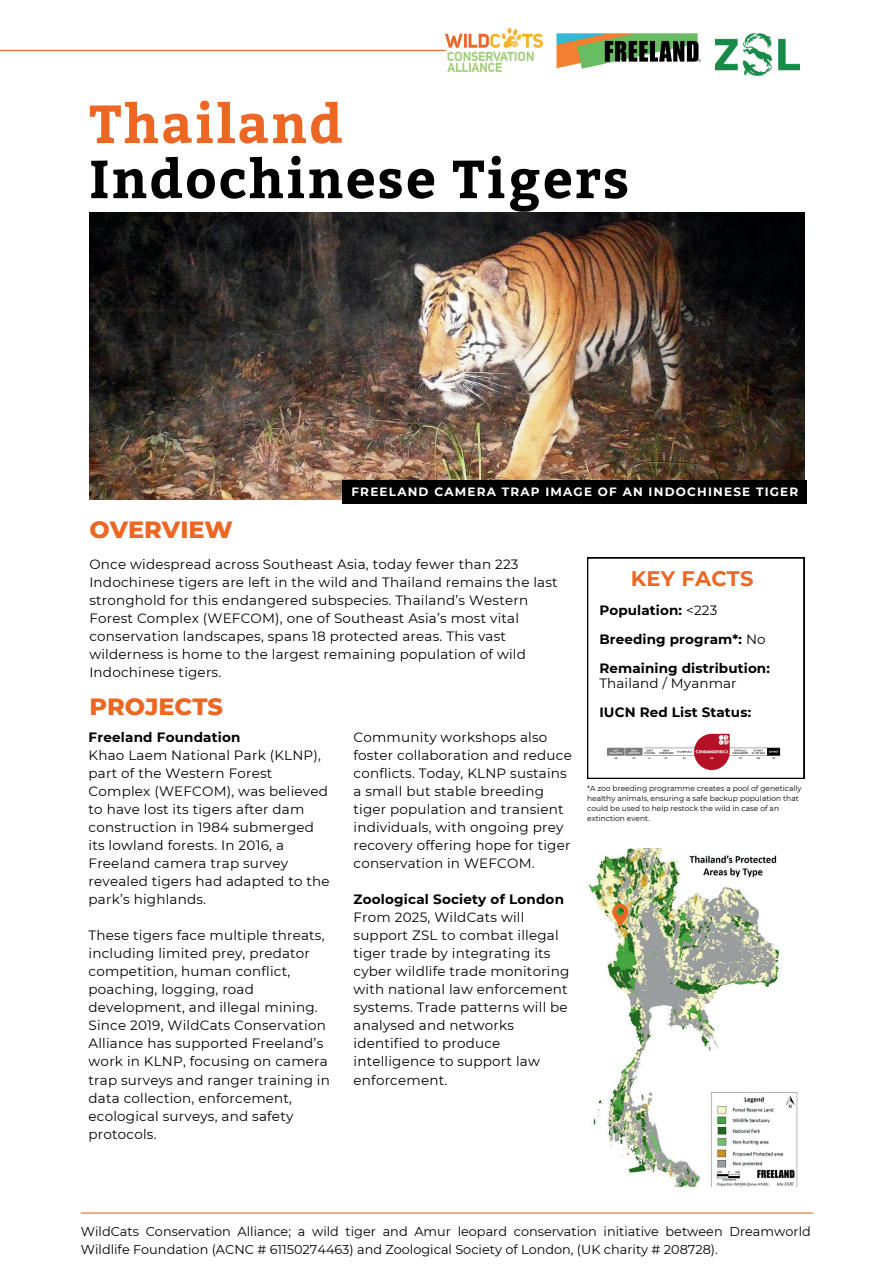
<style>
.page{position:relative;width:894px;height:1264px;background:#fff}
.page>*{position:absolute;margin:0;border:0;box-sizing:border-box;transform-origin:0 0}
.t1{font:700 53.4px "Bitter";letter-spacing:.04em;color:#000}
.t2{font:700 53.4px "Bitter";letter-spacing:.04em;color:#ec6724}
.t3{font:800 24px "Montserrat";color:#ec6724}
.t4{font:700 21px "Montserrat";letter-spacing:.01em;color:#ec6724}
.t5{font:13.5px/18px "Montserrat";letter-spacing:.015em;color:#000}
.t6{font:700 13.5px/29.2px "Montserrat";letter-spacing:.01em;color:#000}
.t7{font:12.9px/17.7px "Montserrat";color:#000}
.t8{font:700 12px "Montserrat";letter-spacing:.1em;color:#fff}
.t9{font:7.5px/10.1px "Montserrat";color:#000}
.s1{font-weight:400}
</style>
<div class="page">
<hr style="left:0;top:50px;width:445px;height:1px;background:#ec6724">
<hr style="left:81px;top:1212px;width:731px;height:1px;background:#ec6724">
<img style="left:445px;top:29px;width:97px;height:43px">
<svg style="left:587px;top:557px;width:217px;height:221px"></svg>
<img style="left:89px;top:212px;width:715px;height:287px">
<img style="left:588px;top:848px;width:210px;height:338px">
<svg style="left:612px;top:903px;width:15px;height:24px"></svg>
<img style="left:556px;top:33px;width:145px;height:36px">
<img style="left:715px;top:33px;width:84px;height:42px">
<img style="left:599px;top:726px;width:192px;height:52px">
<div style="left:342px;top:480px;width:464px;height:24px;background:#000"></div>
<h1 class="t2" style="left:89px;top:92px;width:255px">Thailand</h1>
<h1 class="t1" style="left:89px;top:147px;width:541px">Indochinese Tigers</h1>
<h2 class="t3" style="left:89px;top:512px;width:145px">OVERVIEW</h2>
<p class="t8" style="left:351px;top:482px;width:448px">FREELAND CAMERA TRAP IMAGE OF AN INDOCHINESE TIGER</p>
<p class="t5" style="left:89px;top:554px;width:469px">Once widespread across Southeast Asia, today fewer than 223<br>Indochinese tigers are left in the wild and Thailand remains the last stronghold for this endangered subspecies. Thailand’s Western Forest Complex (WEFCOM), one of Southeast Asia’s most vital conservation landscapes, spans 18 protected areas. This vast wilderness is home to the largest remaining population of wild Indochinese tigers.</p>
<h2 class="t3" style="left:89px;top:688px;width:135px">PROJECTS</h2>
<p class="t6" style="left:89px;top:722px;width:153px">Freeland Foundation</p>
<p class="t5" style="left:89px;top:746px;width:242px">Khao Laem National Park (KLNP), part of the Western Forest<br>Complex (WEFCOM), was believed to have lost its tigers after dam construction in 1984 submerged its lowland forests. In 2016, a<br>Freeland camera trap survey revealed tigers had adapted to the park’s highlands.</p>
<p class="t5" style="left:89px;top:926px;width:243px">These tigers face multiple threats, including limited prey, predator competition, human conflict, poaching, logging, road development, and illegal mining.<br>Since 2019, WildCats Conservation<br>Alliance has supported Freeland’s work in KLNP, focusing on camera trap surveys and ranger training in data collection, enforcement, ecological surveys, and safety protocols.</p>
<p class="t5" style="left:353px;top:728px;width:220px">Community workshops also foster collaboration and reduce conflicts. Today, KLNP sustains a small but stable breeding tiger population and transient individuals, with ongoing prey recovery offering hope for tiger conservation in WEFCOM.</p>
<p class="t6" style="left:353px;top:884px;width:212px">Zoological Society of London</p>
<p class="t5" style="left:353px;top:908px;width:217px">From 2025, WildCats will support ZSL to combat illegal tiger trade by integrating its cyber wildlife trade monitoring with national law enforcement systems. Trade patterns will be analysed and networks identified to produce intelligence to support law enforcement.</p>
<h3 class="t4" style="left:630px;top:564px;width:124px">KEY FACTS</h3>
<p class="t6" style="left:599px;top:594px;width:172px">Population: <span class="s1">&lt;223<br></span>Breeding program*: <span class="s1">No<br></span>Remaining distribution:</p>
<p class="t5" style="left:599px;top:673px;width:139px">Thailand / Myanmar</p>
<p class="t6" style="left:599px;top:697px;width:153px">IUCN Red List Status:</p>
<p class="t9" style="left:587px;top:782px;width:216px">*A zoo breeding programme creates a pool of genetically healthy animals, ensuring a safe backup population that could be used to help restock the wild in case of an extinction event.</p>
<p class="t7" style="left:81px;top:1222px;width:731px">WildCats Conservation Alliance; a wild tiger and Amur leopard conservation initiative between Dreamworld<br>Wildlife Foundation (ACNC # 61150274463) and Zoological Society of London, (UK charity # 208728).</p>
</div>
